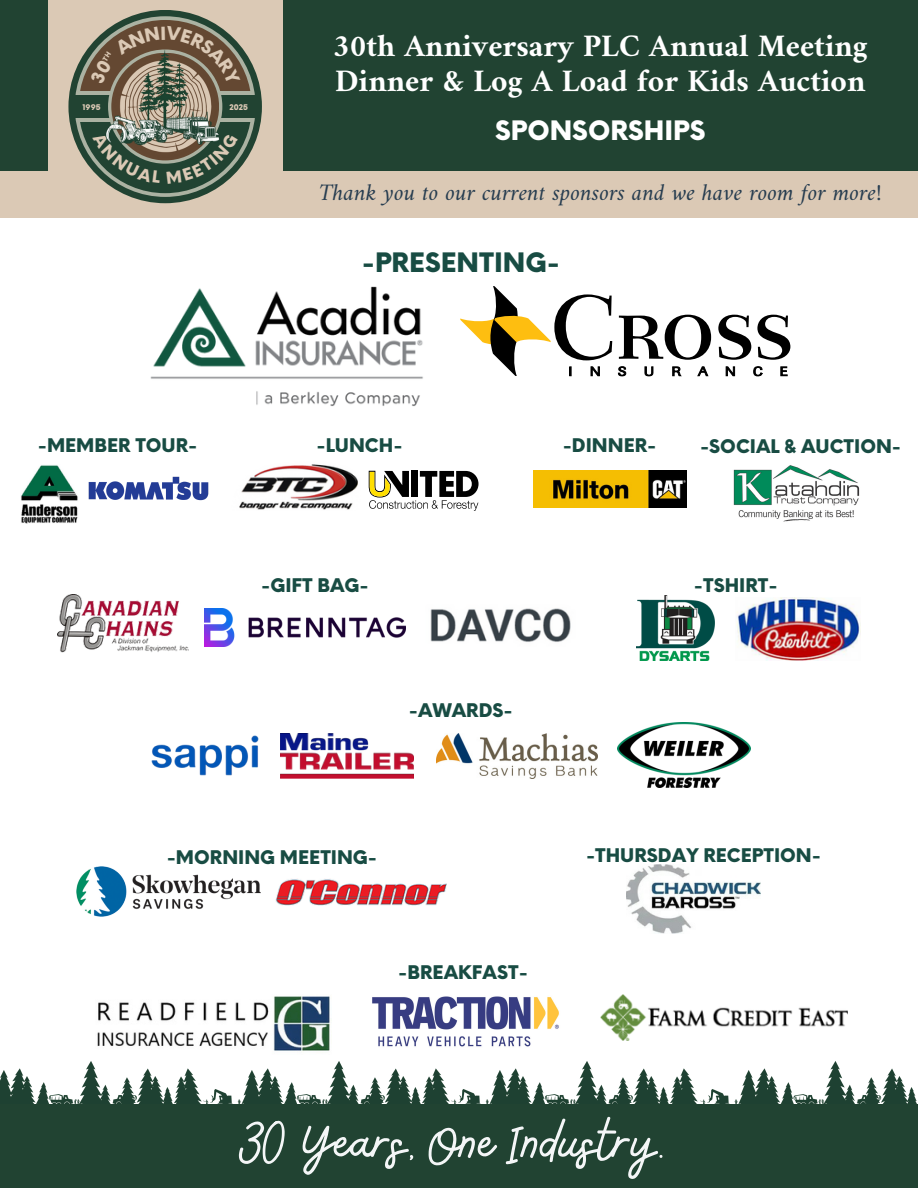
<style>
.page{position:relative;width:918px;height:1188px;background:#fff}
.page>*{position:absolute;margin:0;border:0;box-sizing:border-box;transform-origin:0 0}
.t1{font:60.45px "Bellaboo";color:#f4f6f7}
.t2{font:700 31.65px "Amiri";color:#fff}
.t3{font:900 26.1px "Neue Einstellung";color:#fff}
.t4{font:900 26.1px "Neue Einstellung";color:#184c43}
.t5{font:italic 24px "Amiri";color:#273d50}
.t6{font:900 18.3px "Neue Einstellung";color:#184c43}
.t7{font:900 7.65px "Neue Einstellung";color:#dbc9b5}
.s1{font-style:normal}
</style>
<div class="page">
<div style="left:0;top:0;width:918px;height:171px;background:#214332"></div>
<img style="left:0;top:1061px;width:917px;height:43px">
<div style="left:0;top:1104px;width:918px;height:84px;background:#214332"></div>
<div style="left:0;top:171px;width:918px;height:47px;background:#dbc9b5"></div>
<div style="left:48px;top:0;width:235px;height:218px;background:#dbc9b5"></div>
<svg style="left:68px;top:10px;width:194px;height:193px;background:#3b5746"></svg>
<img style="left:150px;top:286px;width:273px;height:120px">
<svg style="left:619px;top:315px;width:92px;height:45px"></svg>
<svg style="left:718px;top:315px;width:33px;height:45px"></svg>
<svg style="left:757px;top:315px;width:33px;height:45px"></svg>
<svg style="left:460px;top:286px;width:152px;height:90px"></svg>
<svg style="left:618px;top:366px;width:8px;height:10px"></svg>
<svg style="left:644px;top:366px;width:9px;height:10px"></svg>
<svg style="left:672px;top:366px;width:10px;height:10px"></svg>
<svg style="left:697px;top:366px;width:11px;height:10px"></svg>
<svg style="left:726px;top:366px;width:9px;height:10px"></svg>
<svg style="left:753px;top:366px;width:10px;height:10px"></svg>
<svg style="left:780px;top:366px;width:8px;height:10px"></svg>
<img style="left:21px;top:465px;width:57px;height:58px">
<img style="left:239px;top:464px;width:119px;height:46px">
<img style="left:636px;top:595px;width:78px;height:66px">
<img style="left:204px;top:608px;width:202px;height:38px">
<img style="left:57px;top:594px;width:132px;height:59px">
<img style="left:430px;top:608px;width:141px;height:34px">
<img style="left:88px;top:476px;width:121px;height:25px">
<img style="left:280px;top:734px;width:133px;height:45px">
<img style="left:437px;top:733px;width:160px;height:45px">
<img style="left:151px;top:735px;width:108px;height:41px">
<img style="left:276px;top:878px;width:171px;height:27px">
<img style="left:76px;top:866px;width:185px;height:51px">
<img style="left:618px;top:723px;width:133px;height:65px">
<img style="left:627px;top:865px;width:134px;height:69px">
<img style="left:97px;top:996px;width:233px;height:55px">
<img style="left:372px;top:996px;width:187px;height:51px">
<img style="left:736px;top:597px;width:125px;height:63px">
<img style="left:534px;top:470px;width:153px;height:37px">
<img style="left:600px;top:995px;width:248px;height:46px">
<img style="left:733px;top:465px;width:127px;height:57px">
<svg style="left:369px;top:471px;width:110px;height:40px"></svg>
<svg style="left:79px;top:20px;width:173px;height:173px"></svg>
<p class="t7" style="left:83px;top:100px;width:20px">1995</p>
<p class="t7" style="left:230px;top:100px;width:20px">2025</p>
<p class="t2" style="left:333px;top:26px;width:536px">30th Anniversary PLC Annual Meeting</p>
<h5 class="t2" style="left:335px;top:61px;width:532px">Dinner &amp; Log A Load for Kids Auction</h5>
<p class="t3" style="left:495px;top:106px;width:212px">SPONSORSHIPS</p>
<p class="t5" style="left:319px;top:178px;width:561px">Thank you to our current sponsors and we have room for more<span class="s1">!</span></p>
<p class="t4" style="left:362px;top:239px;width:199px">-PRESENTING-</p>
<h5 class="t6" style="left:38px;top:429px;width:161px">-MEMBER TOUR-</h5>
<p class="t6" style="left:317px;top:429px;width:88px">-LUNCH-</p>
<h5 class="t6" style="left:563px;top:429px;width:95px">-DINNER-</h5>
<p class="t6" style="left:700px;top:429px;width:203px">-SOCIAL &amp; AUCTION-</p>
<p class="t6" style="left:261px;top:568px;width:109px">-GIFT BAG-</p>
<p class="t6" style="left:694px;top:568px;width:85px">-TSHIRT-</p>
<h5 class="t6" style="left:409px;top:693px;width:105px">-AWARDS-</h5>
<p class="t6" style="left:167px;top:840px;width:212px">-MORNING MEETING-</p>
<p class="t6" style="left:586px;top:839px;width:237px">-THURSDAY RECEPTION-</p>
<p class="t6" style="left:398px;top:956px;width:131px">-BREAKFAST-</p>
<h5 class="t1" style="left:244px;top:1103px;width:432px">30 Years, One Industry.</h5>
</div>
